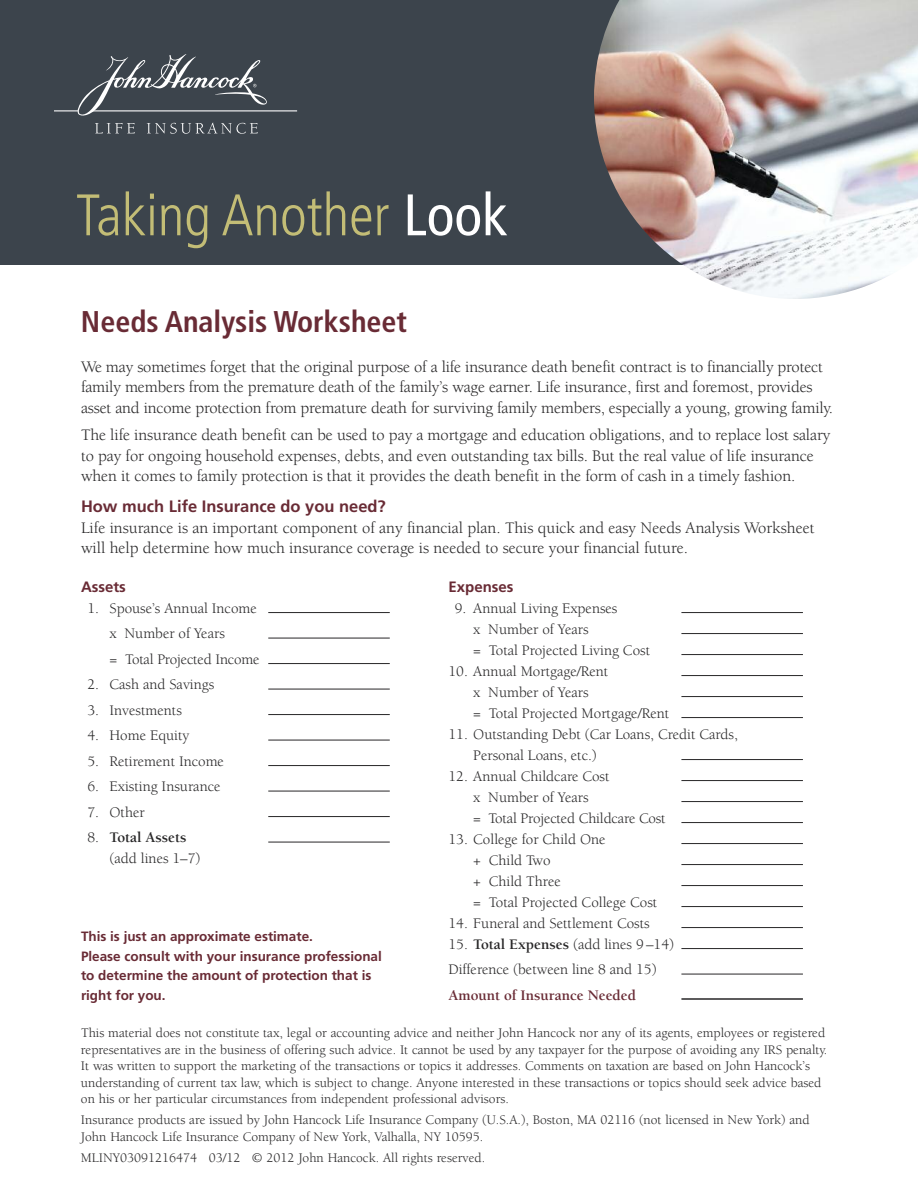
<style>
.page{position:relative;width:918px;height:1188px;background:#fff}
.page>*{position:absolute;margin:0;border:0;box-sizing:border-box;transform-origin:0 0}
.t1{font:300 condensed 58.5px "Frutiger";color:#c3bd76}
.t2{font:700 condensed 30px "Frutiger";color:#692b35}
.t3{font:16.5px/20.2px "Berkeley";letter-spacing:-.005em;color:#272627}
.t4{font:700 16.5px "Frutiger";color:#692b35}
.t5{font:15px/21px "Berkeley";color:#272627}
.t6{font:700 15px "Berkeley";color:#692b35}
.t7{font:700 15px "Frutiger LT Pro";color:#692b35}
.t8{font:13.5px/16.5px "Berkeley";color:#272627}
.t9{font:700 13.5px/19.5px "Frutiger";color:#692b35}
.s1{font-family:"Frutiger LT Pro";font-weight:400;color:#fff}
.s2{font-weight:700}
</style>
<div class="page">
<hr style="left:268px;top:612px;width:122px;height:1px;background:#272627">
<hr style="left:268px;top:638px;width:122px;height:1px;background:#272627">
<hr style="left:268px;top:663px;width:122px;height:1px;background:#272627">
<hr style="left:268px;top:689px;width:122px;height:1px;background:#272627">
<hr style="left:268px;top:714px;width:122px;height:1px;background:#272627">
<hr style="left:268px;top:740px;width:122px;height:1px;background:#272627">
<hr style="left:268px;top:765px;width:122px;height:1px;background:#272627">
<hr style="left:268px;top:791px;width:122px;height:1px;background:#272627">
<hr style="left:268px;top:816px;width:122px;height:1px;background:#272627">
<hr style="left:268px;top:842px;width:122px;height:1px;background:#272627">
<hr style="left:681px;top:998px;width:122px;height:2px;background:#272627">
<hr style="left:681px;top:612px;width:122px;height:1px;background:#272627">
<hr style="left:681px;top:633px;width:122px;height:1px;background:#272627">
<hr style="left:681px;top:654px;width:122px;height:1px;background:#272627">
<hr style="left:681px;top:675px;width:122px;height:1px;background:#272627">
<hr style="left:681px;top:696px;width:122px;height:1px;background:#272627">
<hr style="left:681px;top:717px;width:122px;height:1px;background:#272627">
<hr style="left:681px;top:759px;width:122px;height:1px;background:#272627">
<hr style="left:681px;top:780px;width:122px;height:1px;background:#272627">
<hr style="left:681px;top:801px;width:122px;height:1px;background:#272627">
<hr style="left:681px;top:822px;width:122px;height:1px;background:#272627">
<hr style="left:681px;top:843px;width:122px;height:1px;background:#272627">
<hr style="left:681px;top:864px;width:122px;height:1px;background:#272627">
<hr style="left:681px;top:885px;width:122px;height:1px;background:#272627">
<hr style="left:681px;top:906px;width:122px;height:1px;background:#272627">
<hr style="left:681px;top:927px;width:122px;height:1px;background:#272627">
<hr style="left:681px;top:948px;width:122px;height:1px;background:#272627">
<hr style="left:681px;top:974px;width:122px;height:1px;background:#272627">
<div style="left:0;top:0;width:824px;height:265px;background:#3c444c"></div>
<svg style="left:95px;top:123px;width:40px;height:10px"></svg>
<svg style="left:147px;top:123px;width:111px;height:11px"></svg>
<hr style="left:91px;top:110px;width:206px;height:1px;background:#fff">
<svg style="left:54px;top:54px;width:216px;height:62px"></svg>
<img style="left:594px;top:0;width:324px;height:299px">
<h1 class="t1" style="left:76px;top:191px;width:433px">Taking Another <span class="s1">Look</span></h1>
<h2 class="t2" style="left:81px;top:309px;width:328px">Needs Analysis Worksheet</h2>
<p class="t3" style="left:81px;top:358px;width:753px">We may sometimes forget that the original purpose of a life insurance death benefit contract is to financially protect family members from the premature death of the family’s wage earner. Life insurance, first and foremost, provides asset and income protection from premature death for surviving family members, especially a young, growing family.</p>
<p class="t3" style="left:81px;top:427px;width:751px">The life insurance death benefit can be used to pay a mortgage and education obligations, and to replace lost salary to pay for ongoing household expenses, debts, and even outstanding tax bills. But the real value of life insurance when it comes to family protection is that it provides the death benefit in the form of cash in a timely fashion.</p>
<p class="t4" style="left:81px;top:500px;width:306px">How much Life Insurance do you need?</p>
<p class="t3" style="left:81px;top:519px;width:735px">Life insurance is an important component of any financial plan. This quick and easy Needs Analysis Worksheet will help determine how much insurance coverage is needed to secure your financial future.</p>
<p class="t7" style="left:81px;top:581px;width:46px">Assets</p>
<p class="t5" style="left:110px;top:597px;width:152px;line-height:25.5px;text-indent:-22px">1. Spouse’s Annual Income x Number of Years<br>= Total Projected Income</p>
<p class="t5" style="left:87px;top:675px;width:129px">2. Cash and Savings</p>
<p class="t5" style="left:87px;top:701px;width:96px">3. Investments</p>
<p class="t5" style="left:87px;top:726px;width:104px">4. Home Equity</p>
<p class="t5" style="left:87px;top:752px;width:138px">5. Retirement Income</p>
<p class="t5" style="left:87px;top:777px;width:135px">6. Existing Insurance</p>
<p class="t5" style="left:87px;top:803px;width:59px">7. Other</p>
<p class="t5" style="left:110px;top:828px;width:93px;text-indent:-22px">8. <span class="s2">Total Assets </span>(add lines 1–7)</p>
<p class="t9" style="left:81px;top:928px;width:302px">This is just an approximate estimate.<br>Please consult with your insurance professional to determine the amount of protection that is right for you.</p>
<p class="t7" style="left:448px;top:581px;width:67px">Expenses</p>
<p class="t5" style="left:473px;top:599px;width:178px;text-indent:-18px">9. Annual Living Expenses<br>x Number of Years<br>= Total Projected Living Cost</p>
<p class="t5" style="left:473px;top:662px;width:198px;text-indent:-25px">10. Annual Mortgage/Rent<br>x Number of Years<br>= Total Projected Mortgage/Rent</p>
<p class="t5" style="left:473px;top:725px;width:266px;text-indent:-25px">11. Outstanding Debt (Car Loans, Credit Cards,<br>Personal Loans, etc.)</p>
<p class="t5" style="left:473px;top:767px;width:194px;text-indent:-25px">12. Annual Childcare Cost<br>x Number of Years<br>= Total Projected Childcare Cost</p>
<p class="t5" style="left:473px;top:830px;width:186px;text-indent:-25px">13. College for Child One<br>+ Child Two<br>+ Child Three<br>= Total Projected College Cost</p>
<p class="t5" style="left:449px;top:914px;width:203px">14. Funeral and Settlement Costs</p>
<p class="t5" style="left:449px;top:933px;width:227px;line-height:25.5px">15. <span class="s2">Total Expenses</span> (add lines 9 –14)<br>Difference (between line 8 and 15)</p>
<p class="t6" style="left:448px;top:989px;width:189px">Amount of Insurance Needed</p>
<p class="t8" style="left:81px;top:1026px;width:748px">This material does not constitute tax, legal or accounting advice and neither John Hancock nor any of its agents, employees or registered representatives are in the business of offering such advice. It cannot be used by any taxpayer for the purpose of avoiding any IRS penalty.<br>It was written to support the marketing of the transactions or topics it addresses. Comments on taxation are based on John Hancock’s understanding of current tax law, which is subject to change. Anyone interested in these transactions or topics should seek advice based on his or her particular circumstances from independent professional advisors.</p>
<p class="t8" style="left:81px;top:1113px;width:730px">Insurance products are issued by John Hancock Life Insurance Company (U.S.A.), Boston, MA 02116 (not licensed in New York) and<br>John Hancock Life Insurance Company of New York, Valhalla, NY 10595.</p>
<p class="t8" style="left:81px;top:1151px;width:406px">MLINY03091216474 03/12 © 2012 John Hancock. All rights reserved.</p>
</div>
